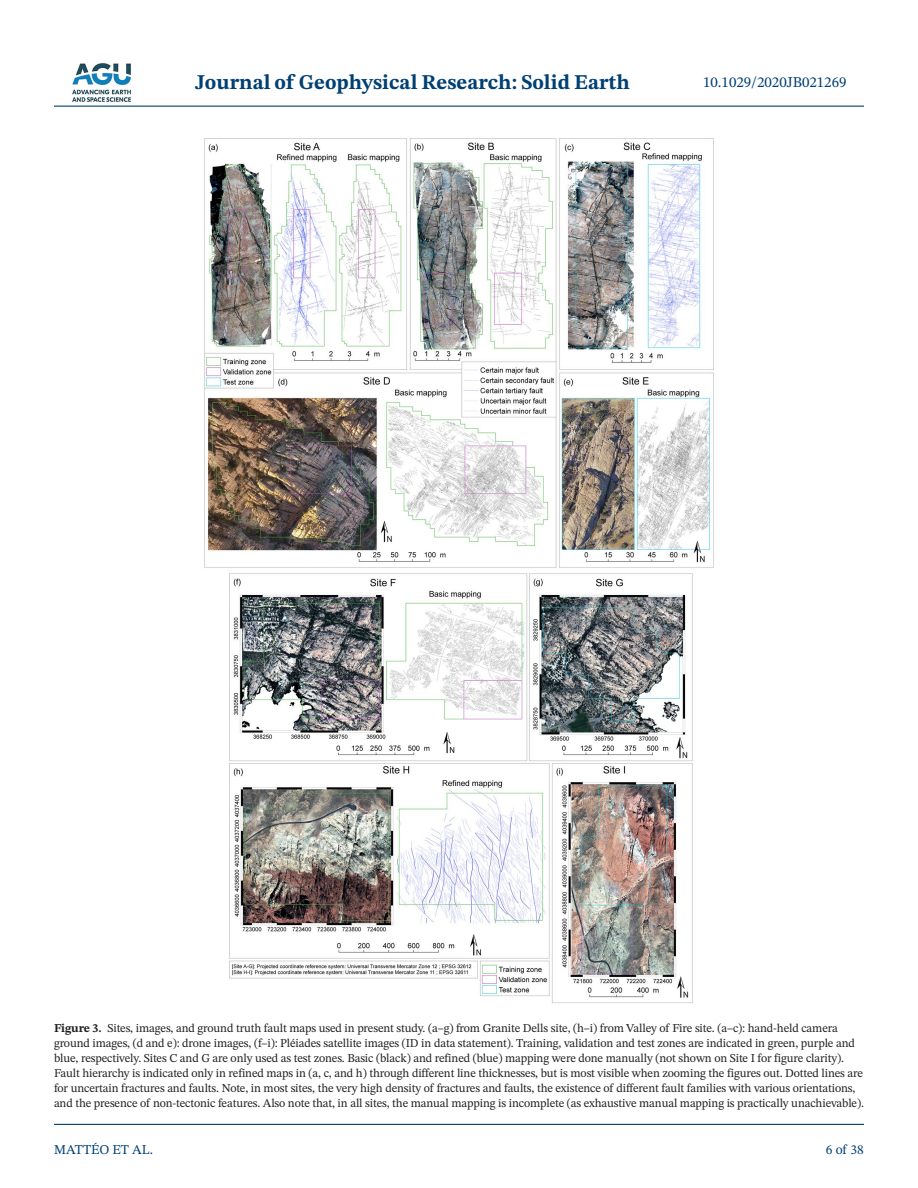
<style>
.page{position:relative;width:918px;height:1188px;background:#fff}
.page>*{position:absolute;margin:0;border:0;box-sizing:border-box;transform-origin:0 0}
.t1{font:700 21px "STIX Two Text";color:#004073}
.t2{font:15px "STIX Two Text";color:#004073}
.t3{font:13.5px "STIX Two Text";color:#004073}
.t4{font:12px/15px "STIX Two Text";letter-spacing:-.01em;color:#231f20}
.s1{font-weight:700}
</style>
<div class="page">
<hr style="left:54px;top:106px;width:810px;height:1px;background:#004073">
<hr style="left:54px;top:1124px;width:810px;height:1px;background:#004073">
<img style="left:72px;top:63px;width:59px;height:39px">
<img style="left:204px;top:138px;width:510px;height:865px">
<h1 class="t1" style="left:195px;top:67px;width:436px">Journal of Geophysical Research: Solid Earth</h1>
<p class="t2" style="left:703px;top:72px;width:145px">10.1029/2020JB021269</p>
<p class="t4" style="left:54px;top:1020px;width:812px"><span class="s1">Figure 3.</span> Sites, images, and ground truth fault maps used in present study. (a–g) from Granite Dells site, (h–i) from Valley of Fire site. (a–c): hand-held camera ground images, (d and e): drone images, (f–i): Pléiades satellite images (ID in data statement). Training, validation and test zones are indicated in green, purple and blue, respectively. Sites C and G are only used as test zones. Basic (black) and refined (blue) mapping were done manually (not shown on Site I for figure clarity).<br>Fault hierarchy is indicated only in refined maps in (a, c, and h) through different line thicknesses, but is most visible when zooming the figures out. Dotted lines are for uncertain fractures and faults. Note, in most sites, the very high density of fractures and faults, the existence of different fault families with various orientations, and the presence of non-tectonic features. Also note that, in all sites, the manual mapping is incomplete (as exhaustive manual mapping is practically unachievable).</p>
<p class="t3" style="left:54px;top:1140px;width:101px">MATTÉO ET AL.</p>
<p class="t3" style="left:826px;top:1140px;width:40px">6 of 38</p>
</div>
